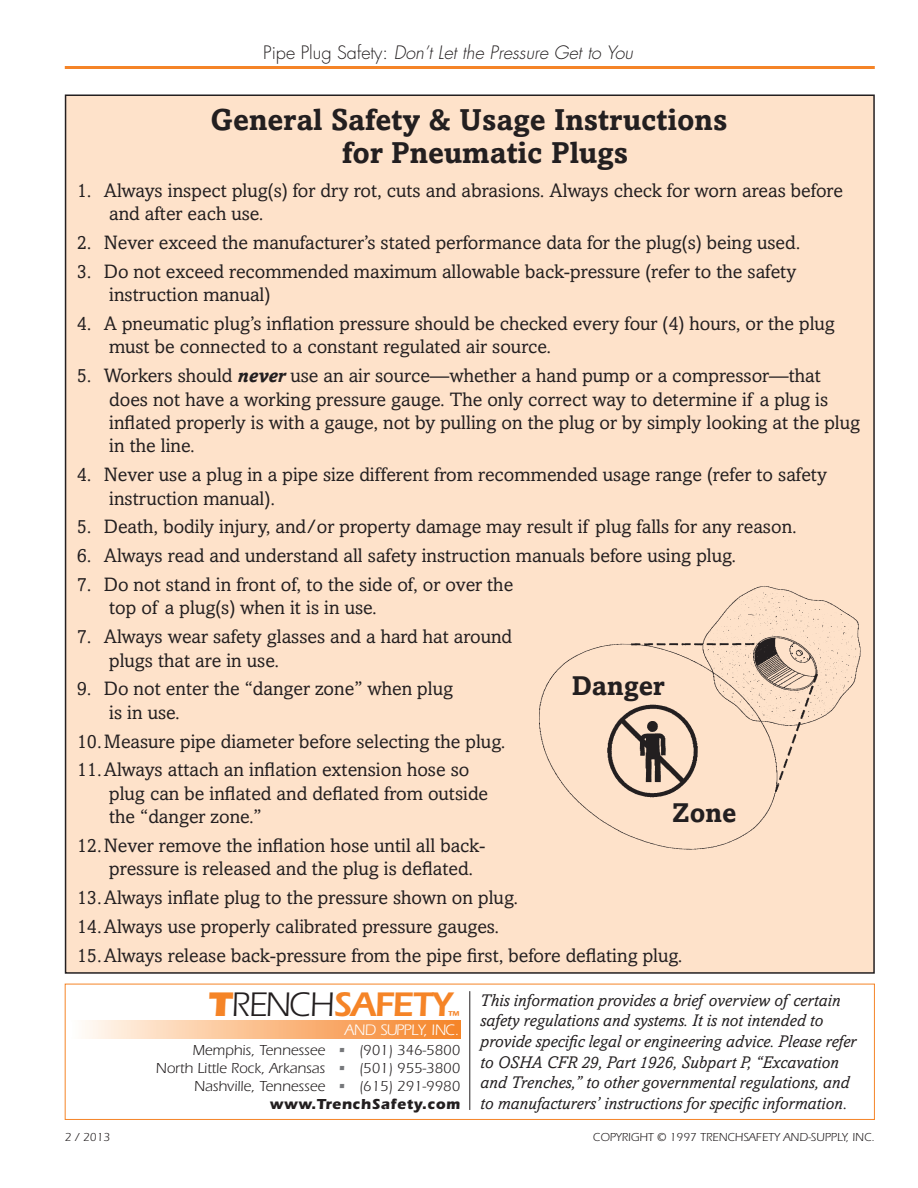
<style>
.page{position:relative;width:918px;height:1188px;background:#fff}
.page>*{position:absolute;margin:0;border:0;box-sizing:border-box;transform-origin:0 0}
.t1{font:600 35.4px "ITC Eras Std";letter-spacing:-.025em;color:#f58427}
.Headline{font:700 30px/33px "Amasis";color:#231f20}
.t2{font:700 27px "Amasis";color:#231f20}
.t3{font:19.5px/23.4px "Amasis";color:#231f20}
.t4{font:italic 300 18px "Futura";color:#231f20}
.Cutlines{font:italic 17.25px/20.7px "Amasis";color:#231f20}
.t5{font:15.75px "ITC Eras Std";letter-spacing:-.04em;color:#fff}
.t6{font:15px "ITC Eras Std";color:#231f20}
.t7{font:700 15px "ITC Eras Std";letter-spacing:.04em;color:#231f20}
.t8{font:12px "ITC Eras Std";color:#231f20}
.t9{font:600 11.85px "ITC Eras Std";color:#f58427}
.s1{font-style:normal}
.s2{font-weight:700;font-style:italic}
.s3{font-weight:900}
.s4{font-weight:400;color:#231f20}
.s5{color:#76787b}
</style>
<div class="page">
<hr style="left:65px;top:66px;width:810px;height:3px;background:#f58427">
<div style="left:66px;top:95px;width:808px;height:878px;background:#fee2ca"></div>
<img style="left:539px;top:586px;width:322px;height:264px">
<div style="left:65px;top:984px;width:810px;height:136px;border:1px solid #f58427"></div>
<hr style="left:470px;top:991px;width:1px;height:119px;background:#231f20">
<svg style="left:85px;top:1021px;width:375px;height:17px"></svg>
<svg style="left:85px;top:1022px;width:374px;height:15px;background:#fabc88"></svg>
<p class="t4" style="left:263px;top:40px;width:371px"><span class="s1">Pipe Plug Safety:</span> Don’t Let the Pressure Get to You</p>
<p class="Headline" style="left:342px;top:102px;width:387px;text-indent:-132px">General Safety &amp; Usage Instructions for Pneumatic Plugs</p>
<p class="t3" style="left:109px;top:178px;width:735px;text-indent:-32px">1. Always inspect plug(s) for dry rot, cuts and abrasions. Always check for worn areas before and after each use.</p>
<p class="t3" style="left:77px;top:231px;width:725px">2. Never exceed the manufacturer’s stated performance data for the plug(s) being used.</p>
<p class="t3" style="left:109px;top:259px;width:689px;text-indent:-32px">3. Do not exceed recommended maximum allowable back-pressure (refer to the safety instruction manual)</p>
<p class="t3" style="left:109px;top:312px;width:727px;text-indent:-32px">4. A pneumatic plug’s inflation pressure should be checked every four (4) hours, or the plug must be connected to a constant regulated air source.</p>
<p class="t3" style="left:109px;top:364px;width:752px;text-indent:-32px">5. Workers should <span class="s2">never</span> use an air source—whether a hand pump or a compressor—that does not have a working pressure gauge. The only correct way to determine if a plug is inflated properly is with a gauge, not by pulling on the plug or by simply looking at the plug in the line.</p>
<p class="t3" style="left:109px;top:463px;width:719px;text-indent:-32px">4. Never use a plug in a pipe size different from recommended usage range (refer to safety instruction manual).</p>
<p class="t3" style="left:77px;top:515px;width:722px">5. Death, bodily injury, and/or property damage may result if plug falls for any reason.</p>
<p class="t3" style="left:77px;top:544px;width:661px">6. Always read and understand all safety instruction manuals before using plug.</p>
<p class="t3" style="left:109px;top:573px;width:406px;text-indent:-32px">7. Do not stand in front of, to the side of, or over the top of a plug(s) when it is in use.</p>
<p class="t3" style="left:109px;top:625px;width:404px;text-indent:-32px">7. Always wear safety glasses and a hard hat around plugs that are in use.</p>
<p class="t3" style="left:109px;top:677px;width:345px;text-indent:-32px">9. Do not enter the “danger zone” when plug is in use.</p>
<p class="t3" style="left:77px;top:729px;width:430px">10.Measure pipe diameter before selecting the plug.</p>
<p class="t3" style="left:109px;top:758px;width:381px;text-indent:-32px">11.Always attach an inflation extension hose so plug can be inflated and deflated from outside the “danger zone.”</p>
<p class="t3" style="left:109px;top:834px;width:378px;text-indent:-32px">12.Never remove the inflation hose until all back&shy;pressure is released and the plug is deflated.</p>
<p class="t3" style="left:77px;top:886px;width:443px">13.Always inflate plug to the pressure shown on plug.</p>
<p class="t3" style="left:77px;top:915px;width:424px">14.Always use properly calibrated pressure gauges.</p>
<p class="t3" style="left:77px;top:943px;width:607px">15.Always release back-pressure from the pipe first, before deflating plug.</p>
<p class="t2" style="left:572px;top:669px;width:94px">Danger</p>
<p class="t2" style="left:672px;top:796px;width:66px">Zone</p>
<p class="t1" style="left:209px;top:984px;width:245px"><span class="s3">T</span><span class="s4">RENCH</span>SAFETY</p>
<p class="t9" style="left:448px;top:1008px;width:13px">™</p>
<p class="t5" style="left:345px;top:1021px;width:116px">AND SUPPLY, INC.</p>
<p class="t6" style="left:193px;top:1042px;width:269px">Memphis, Tennessee <span class="s5">•</span> (901) 346-5800</p>
<p class="t6" style="left:156px;top:1060px;width:306px">North Little Rock, Arkansas <span class="s5">•</span> (501) 955-3800</p>
<p class="t6" style="left:194px;top:1078px;width:267px">Nashville, Tennessee <span class="s5">•</span> (615) 291-9980</p>
<p class="t7" style="left:270px;top:1095px;width:192px">www.TrenchSafety.com</p>
<p class="Cutlines" style="left:480px;top:990px;width:377px">This information provides a brief overview of certain safety regulations and systems. It is not intended to provide specific legal or engineering advice. Please refer to OSHA CFR 29, Part 1926, Subpart P, “Excavation and Trenches,” to other governmental regulations, and to manufacturers’ instructions for specific information.</p>
<p class="t8" style="left:65px;top:1130px;width:47px">2 / 2013</p>
<p class="t8" style="left:593px;top:1130px;width:283px">COPYRIGHT © 1997 TRENCHSAFETY AND‑SUPPLY, INC.</p>
</div>
